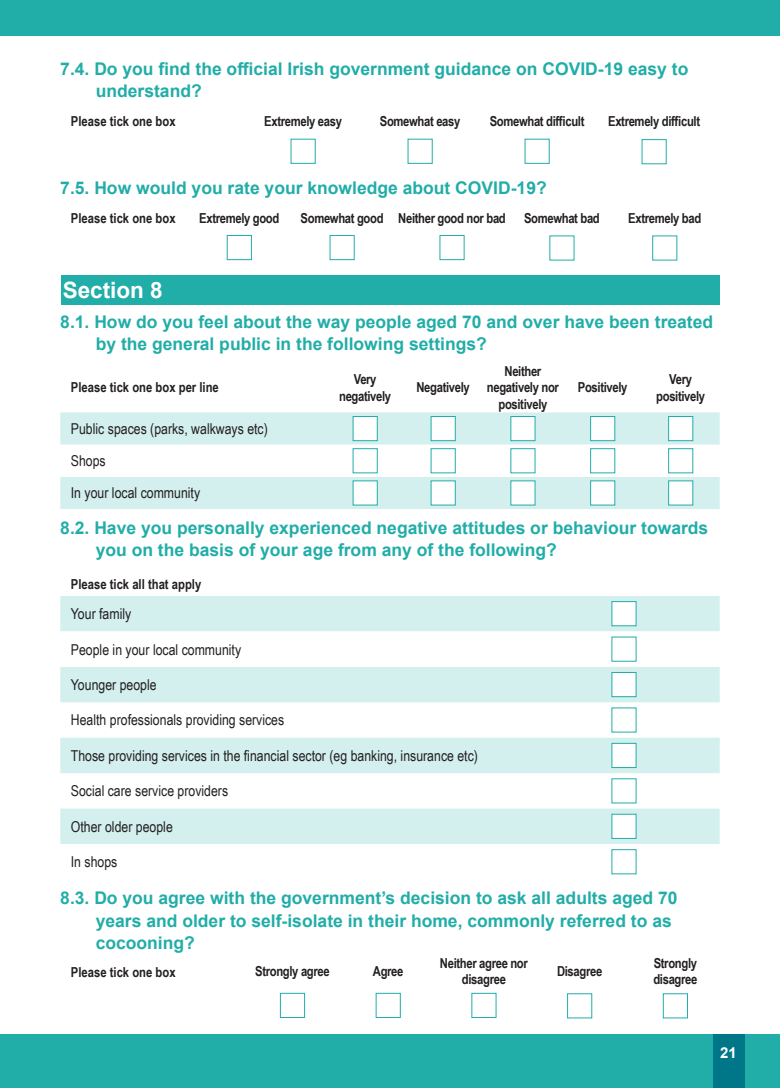
<style>
.page{position:relative;width:780px;height:1088px;background:#fff}
.page>*{position:absolute;margin:0;border:0;box-sizing:border-box;transform-origin:0 0}
.HEADING_1{font:700 22.5px "Arial";color:#fff}
.HEADING_1-2{font:700 17.5px/22.5px "Arial";color:#21ada8}
.TABLE_TEXT{font:15px "Arial Narrow";color:#231f20}
.t1{font:700 15px "Arial";color:#fff}
.TABLE_TEXT-2{font:700 13.75px/16.5px "Arial Narrow";letter-spacing:-.025em;color:#231f20;text-align:center}
.Instruction{font:700 13.75px "Arial Narrow";color:#231f20}
.TABLE_TEXT-3{font:700 13.75px "Arial Narrow";color:#231f20}
</style>
<div class="page">
<div style="left:0;top:0;width:780px;height:35px;background:#21ada8"></div>
<div style="left:0;top:1035px;width:780px;height:53px;background:#21ada8"></div>
<div style="left:712px;top:1035px;width:32px;height:53px;background:#078"></div>
<svg style="left:290px;top:138px;width:377px;height:27px"></svg>
<div style="left:291px;top:139px;width:24px;height:25px;background:#fff"></div>
<div style="left:407px;top:139px;width:25px;height:25px;background:#fff"></div>
<div style="left:524px;top:139px;width:25px;height:25px;background:#fff"></div>
<div style="left:641px;top:139px;width:25px;height:25px;background:#fff"></div>
<svg style="left:226px;top:235px;width:452px;height:26px"></svg>
<div style="left:227px;top:235px;width:25px;height:25px;background:#fff;border:1px solid #21ada8"></div>
<div style="left:330px;top:235px;width:24px;height:25px;background:#fff;border:1px solid #21ada8"></div>
<div style="left:439px;top:235px;width:25px;height:25px;background:#fff;border:1px solid #21ada8"></div>
<div style="left:549px;top:236px;width:25px;height:24px;background:#fff"></div>
<div style="left:652px;top:236px;width:25px;height:24px;background:#fff"></div>
<div style="left:60px;top:412px;width:659px;height:97px;background:#d3efee"></div>
<svg style="left:60px;top:445px;width:659px;height:32px"></svg>
<div style="left:353px;top:416px;width:24px;height:25px;background:#fff;border:1px solid #21ada8"></div>
<div style="left:431px;top:416px;width:24px;height:25px;background:#fff;border:1px solid #21ada8"></div>
<div style="left:510px;top:416px;width:25px;height:25px;background:#fff;border:1px solid #21ada8"></div>
<div style="left:590px;top:416px;width:25px;height:25px;background:#fff;border:1px solid #21ada8"></div>
<div style="left:668px;top:416px;width:25px;height:25px;background:#fff;border:1px solid #21ada8"></div>
<div style="left:353px;top:448px;width:24px;height:25px;background:#fff"></div>
<div style="left:431px;top:448px;width:24px;height:25px;background:#fff"></div>
<div style="left:510px;top:448px;width:25px;height:25px;background:#fff"></div>
<div style="left:590px;top:448px;width:25px;height:25px;background:#fff;border:1px solid #21ada8"></div>
<div style="left:668px;top:448px;width:25px;height:25px;background:#fff;border:1px solid #21ada8"></div>
<div style="left:353px;top:480px;width:24px;height:25px;background:#fff"></div>
<div style="left:431px;top:480px;width:24px;height:25px;background:#fff"></div>
<div style="left:510px;top:480px;width:25px;height:25px;background:#fff"></div>
<div style="left:590px;top:480px;width:25px;height:25px;background:#fff"></div>
<div style="left:668px;top:480px;width:25px;height:25px;background:#fff"></div>
<svg style="left:60px;top:596px;width:659px;height:248px;fill:#d3efee"></svg>
<svg style="left:60px;top:631px;width:659px;height:36px"></svg>
<div style="left:611px;top:601px;width:25px;height:25px;background:#fff"></div>
<div style="left:611px;top:637px;width:25px;height:24px;background:#fff"></div>
<div style="left:611px;top:672px;width:25px;height:25px;background:#fff;border:1px solid #21ada8"></div>
<div style="left:611px;top:707px;width:25px;height:25px;background:#fff"></div>
<div style="left:611px;top:743px;width:25px;height:25px;background:#fff;border:1px solid #21ada8"></div>
<div style="left:611px;top:778px;width:25px;height:25px;background:#fff"></div>
<div style="left:611px;top:814px;width:25px;height:25px;background:#fff;border:1px solid #21ada8"></div>
<svg style="left:279px;top:992px;width:409px;height:27px"></svg>
<div style="left:280px;top:993px;width:25px;height:25px;background:#fff;border:1px solid #21ada8"></div>
<div style="left:376px;top:993px;width:24px;height:25px;background:#fff;border:1px solid #21ada8"></div>
<div style="left:471px;top:993px;width:25px;height:25px;background:#fff;border:1px solid #21ada8"></div>
<div style="left:567px;top:993px;width:25px;height:25px;background:#fff;border:1px solid #21ada8"></div>
<div style="left:663px;top:993px;width:24px;height:25px;background:#fff;border:1px solid #21ada8"></div>
<div style="left:61px;top:275px;width:658px;height:30px;background:#21ada8"></div>
<p class="HEADING_1-2" style="left:96px;top:58px;width:594px;text-indent:-35px">7.4. Do you find the official Irish government guidance on COVID-19 easy to understand?</p>
<p class="Instruction" style="left:71px;top:111px;width:106px">Please tick one box</p>
<p class="TABLE_TEXT-2" style="left:264px;top:113px;width:79px">Extremely easy</p>
<p class="TABLE_TEXT-2" style="left:380px;top:113px;width:82px">Somewhat easy</p>
<p class="TABLE_TEXT-2" style="left:489px;top:113px;width:96px">Somewhat difficult</p>
<p class="TABLE_TEXT-2" style="left:608px;top:113px;width:93px">Extremely difficult</p>
<p class="HEADING_1-2" style="left:60px;top:176px;width:488px">7.5. How would you rate your knowledge about COVID-19?</p>
<p class="Instruction" style="left:71px;top:207px;width:106px">Please tick one box</p>
<p class="TABLE_TEXT-2" style="left:199px;top:209px;width:82px">Extremely good</p>
<p class="TABLE_TEXT-2" style="left:300px;top:209px;width:84px">Somewhat good</p>
<p class="TABLE_TEXT-2" style="left:398px;top:209px;width:109px">Neither good nor bad</p>
<p class="TABLE_TEXT-2" style="left:524px;top:209px;width:77px">Somewhat bad</p>
<p class="TABLE_TEXT-2" style="left:628px;top:209px;width:74px">Extremely bad</p>
<p class="HEADING_1" style="left:63px;top:274px;width:102px">Section 8</p>
<p class="HEADING_1-2" style="left:96px;top:311px;width:619px;text-indent:-35px">8.1. How do you feel about the way people aged 70 and over have been treated by the general public in the following settings?</p>
<p class="TABLE_TEXT-3" style="left:71px;top:377px;width:149px">Please tick one box per line</p>
<p class="TABLE_TEXT-2" style="left:339px;top:370px;width:54px">Very negatively</p>
<p class="TABLE_TEXT-2" style="left:416px;top:379px;width:55px">Negatively</p>
<p class="TABLE_TEXT-2" style="left:487px;top:362px;width:73px">Neither negatively nor positively</p>
<p class="TABLE_TEXT-2" style="left:578px;top:379px;width:51px">Positively</p>
<p class="TABLE_TEXT-2" style="left:656px;top:370px;width:50px">Very positively</p>
<p class="TABLE_TEXT" style="left:71px;top:418px;width:198px">Public spaces (parks, walkways etc)</p>
<p class="TABLE_TEXT" style="left:71px;top:450px;width:36px">Shops</p>
<p class="TABLE_TEXT" style="left:71px;top:482px;width:131px">In your local community</p>
<p class="HEADING_1-2" style="left:96px;top:516px;width:614px;text-indent:-35px">8.2. Have you personally experienced negative attitudes or behaviour towards you on the basis of your age from any of the following?</p>
<p class="Instruction" style="left:71px;top:574px;width:132px">Please tick all that apply</p>
<p class="TABLE_TEXT" style="left:71px;top:603px;width:62px">Your family</p>
<p class="TABLE_TEXT" style="left:71px;top:638px;width:172px">People in your local community</p>
<p class="TABLE_TEXT" style="left:71px;top:674px;width:87px">Younger people</p>
<p class="TABLE_TEXT" style="left:71px;top:709px;width:215px">Health professionals providing services</p>
<p class="TABLE_TEXT" style="left:71px;top:744px;width:408px">Those providing services in the financial sector (eg banking, insurance etc)</p>
<p class="TABLE_TEXT" style="left:71px;top:780px;width:159px">Social care service providers</p>
<p class="TABLE_TEXT" style="left:71px;top:815px;width:103px">Other older people</p>
<p class="TABLE_TEXT" style="left:71px;top:851px;width:48px">In shops</p>
<p class="HEADING_1-2" style="left:96px;top:887px;width:583px;text-indent:-35px">8.3. Do you agree with the government’s decision to ask all adults aged 70 years and older to self-isolate in their home, commonly referred to as cocooning?</p>
<p class="Instruction" style="left:71px;top:962px;width:106px">Please tick one box</p>
<p class="TABLE_TEXT-2" style="left:255px;top:962px;width:76px">Strongly agree</p>
<p class="TABLE_TEXT-2" style="left:373px;top:962px;width:32px">Agree</p>
<p class="TABLE_TEXT-2" style="left:440px;top:954px;width:89px">Neither agree nor disagree</p>
<p class="TABLE_TEXT-2" style="left:557px;top:962px;width:47px">Disagree</p>
<p class="TABLE_TEXT-2" style="left:653px;top:954px;width:45px;text-align:left">Strongly disagree</p>
<p class="t1" style="left:720px;top:1042px;width:18px">21</p>
</div>
